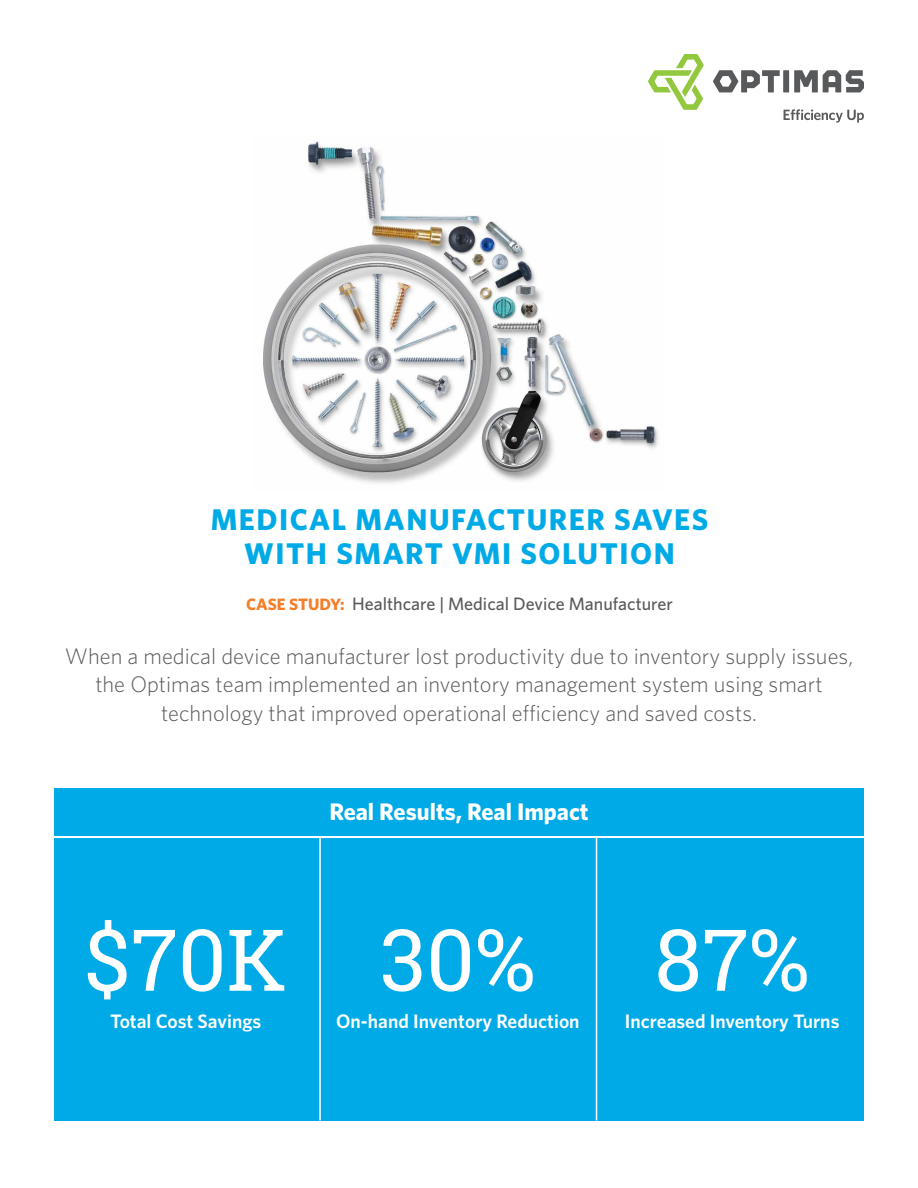
<style>
.page{position:relative;width:918px;height:1188px;background:#fff}
.page>*{position:absolute;margin:0;border:0;box-sizing:border-box;transform-origin:0 0}
.t1{font:85.5px "Roboto Slab";color:#fff}
.t2{font:700 30px/34.5px "Whitney";letter-spacing:.05em;color:#00aae7;text-align:center}
.t3{font:700 24px "Whitney";color:#fff}
.t4{font:300 22.5px/28.5px "Whitney";color:#58595b;text-align:center}
.t5{font:600 19.5px "Whitney";color:#fff}
.t6{font:500 18px "Whitney";color:#58595b}
.s1{font-weight:700;font-size:16.5px;color:#f57e29}
</style>
<div class="page">
<div style="left:54px;top:837px;width:810px;height:283px;background:#00aae7"></div>
<hr style="left:596px;top:837px;width:1px;height:284px;background:#fff">
<hr style="left:319px;top:837px;width:2px;height:284px;background:#fff">
<svg style="left:713px;top:70px;width:67px;height:22px"></svg>
<div style="left:783px;top:70px;width:6px;height:22px;background:#58595b"></div>
<svg style="left:794px;top:70px;width:70px;height:22px"></svg>
<svg style="left:648px;top:54px;width:56px;height:56px"></svg>
<svg style="left:784px;top:109px;width:80px;height:14px"></svg>
<div style="left:54px;top:788px;width:810px;height:47px;background:#00aae7"></div>
<hr style="left:54px;top:837px;width:810px;height:1px;background:#fff">
<img style="left:263px;top:141px;width:396px;height:342px">
<h2 class="t2" style="left:211px;top:501px;width:499px">MEDICAL MANUFACTURER SAVES<br>WITH SMART VMI SOLUTION</h2>
<p class="t6" style="left:246px;top:592px;width:428px"><span class="s1">CASE STUDY:</span> Healthcare | Medical Device Manufacturer</p>
<p class="t4" style="left:65px;top:641px;width:790px">When a medical device manufacturer lost productivity due to inventory supply issues, the Optimas team implemented an inventory management system using smart technology that improved operational efficiency and saved costs.</p>
<h1 class="t1" style="left:84px;top:901px;width:204px">$70K</h1>
<p class="t5" style="left:110px;top:1008px;width:153px">Total Cost Savings</p>
<p class="t3" style="left:329px;top:795px;width:261px">Real Results, Real Impact</p>
<h1 class="t1" style="left:380px;top:901px;width:157px">30%</h1>
<p class="t5" style="left:336px;top:1008px;width:245px">On-hand Inventory Reduction</p>
<h1 class="t1" style="left:655px;top:901px;width:157px">87%</h1>
<p class="t5" style="left:625px;top:1008px;width:216px">Increased Inventory Turns</p>
</div>
